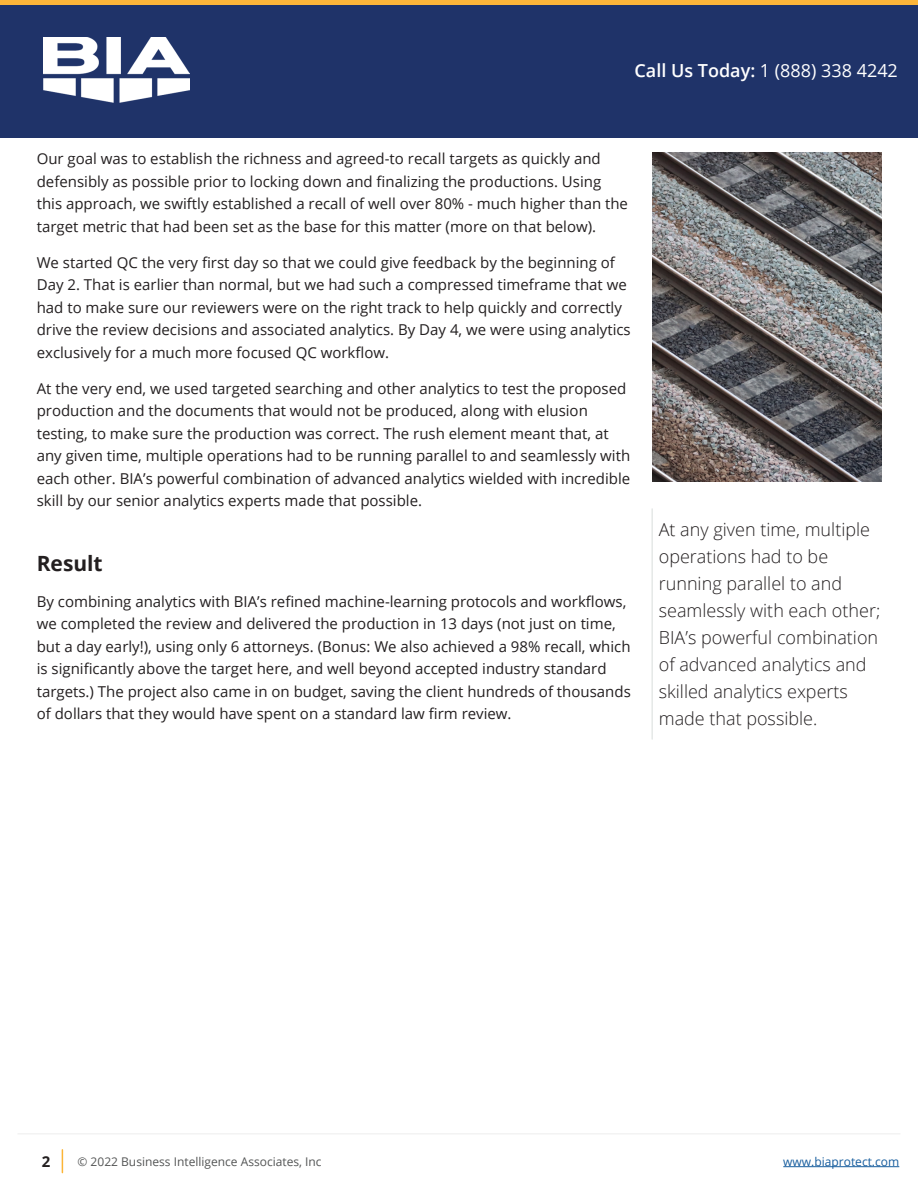
<style>
.page{position:relative;width:918px;height:1188px;background:#fff}
.page>*{position:absolute;margin:0;border:0;box-sizing:border-box;transform-origin:0 0}
.t1{font:700 21px "Open Sans";color:#231f20}
.t2{font:300 18px/27px "Open Sans";color:#231f20}
.t3{font:18px "Open Sans";color:#fff}
.t4{font:15px/22.5px "Open Sans";color:#231f20}
.t5{font:700 15px "Open Sans";color:#231f20}
.t6{font:12px "Open Sans";color:#545555}
.t7{font:12px "Open Sans";color:#175d9e}
.s1{font-weight:600}
</style>
<div class="page">
<svg style="left:62px;top:1150px;width:1px;height:23px"></svg>
<hr style="left:18px;top:1133px;width:882px;height:2px;background:#f3f3f3">
<hr style="left:783px;top:1166px;width:116px;height:1px;background:#175d9e">
<div style="left:0;top:3px;width:918px;height:135px;background:#1f3369"></div>
<hr style="left:0;top:0;width:918px;height:4px;background:#fcb539">
<img style="left:43px;top:38px;width:147px;height:64px">
<hr style="left:651px;top:509px;width:2px;height:230px;background:#e5e8e7">
<img style="left:653px;top:153px;width:228px;height:329px">
<p class="t3" style="left:634px;top:58px;width:265px"><span class="s1">Call Us Today:</span> 1 (888) 338 4242</p>
<p class="t4" style="left:37px;top:147px;width:593px">Our goal was to establish the richness and agreed-to recall targets as quickly and defensibly as possible prior to locking down and finalizing the productions. Using this approach, we swiftly established a recall of well over 80% - much higher than the target metric that had been set as the base for this matter (more on that below).</p>
<p class="t4" style="left:37px;top:251px;width:596px">We started QC the very first day so that we could give feedback by the beginning of Day 2. That is earlier than normal, but we had such a compressed timeframe that we had to make sure our reviewers were on the right track to help quickly and correctly drive the review decisions and associated analytics. By Day 4, we were using analytics exclusively for a much more focused QC workflow.</p>
<p class="t4" style="left:37px;top:377px;width:595px">At the very end, we used targeted searching and other analytics to test the proposed production and the documents that would not be produced, along with elusion testing, to make sure the production was correct. The rush element meant that, at any given time, multiple operations had to be running parallel to and seamlessly with each other. BIA’s powerful combination of advanced analytics wielded with incredible skill by our senior analytics experts made that possible.</p>
<h1 class="t1" style="left:37px;top:549px;width:68px">Result</h1>
<p class="t4" style="left:37px;top:590px;width:596px">By combining analytics with BIA’s refined machine-learning protocols and workflows, we completed the review and delivered the production in 13 days (not just on time, but a day early!), using only 6 attorneys. (Bonus: We also achieved a 98% recall, which is significantly above the target here, and well beyond accepted industry standard targets.) The project also came in on budget, saving the client hundreds of thousands of dollars that they would have spent on a standard law firm review.</p>
<p class="t2" style="left:659px;top:516px;width:223px">At any given time, multiple operations had to be running parallel to and seamlessly with each other;<br>BIA’s powerful combination of advanced analytics and skilled analytics experts made that possible.</p>
<p class="t5" style="left:42px;top:1151px;width:10px">2</p>
<p class="t6" style="left:78px;top:1153px;width:246px">© 2022 Business Intelligence Associates, Inc</p>
<p class="t7" style="left:783px;top:1153px;width:117px">www.biaprotect.com</p>
</div>
